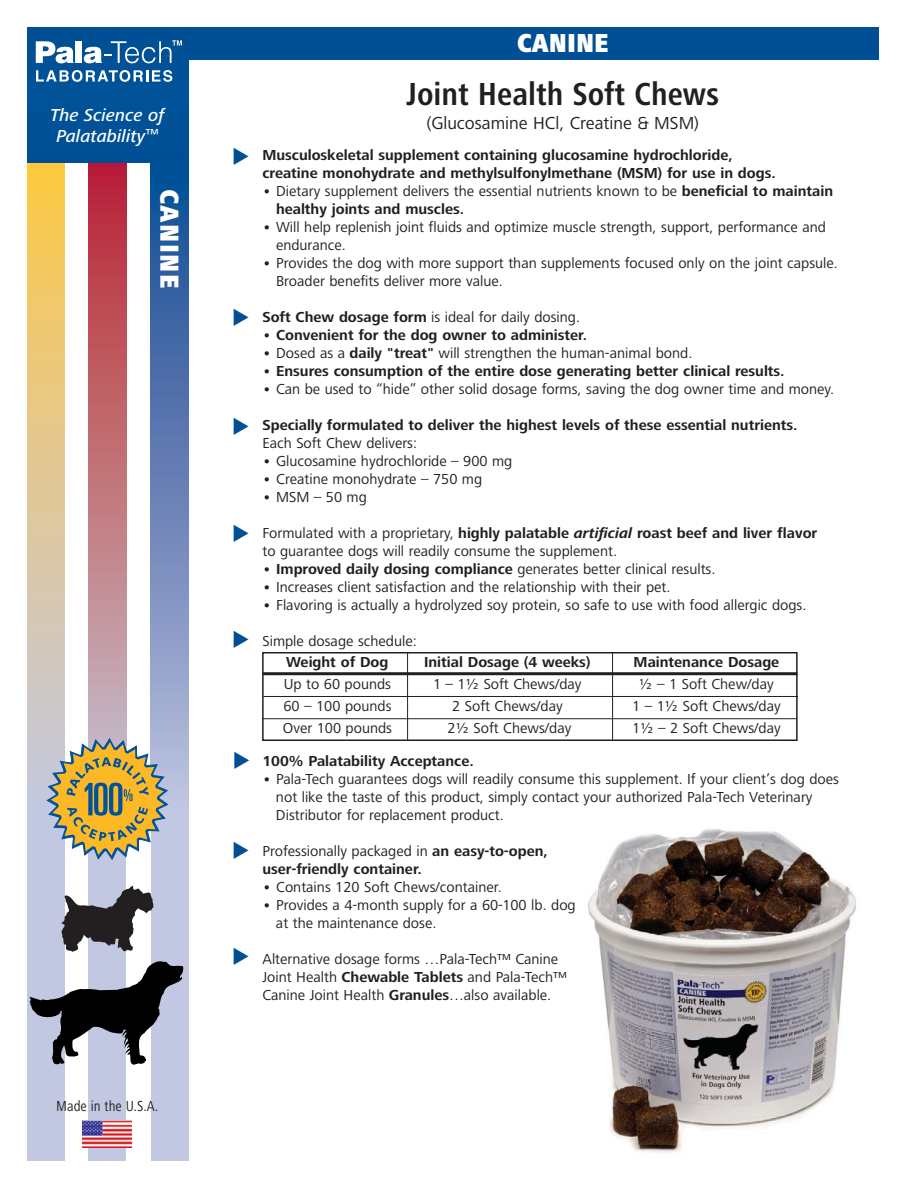
<style>
.page{position:relative;width:918px;height:1188px;background:#fff}
.page>*{position:absolute;margin:0;border:0;box-sizing:border-box;transform-origin:0 0}
.t1{font:700 condensed 33px "Frutiger Next LT";color:#231f20}
.t2{font:900 condensed 27px "Frutiger Next LT";letter-spacing:.015em;color:#fff}
.t3{font:18px "Frutiger Next LT";color:#231f20}
.t4{font:italic 500 18px/21.6px "Frutiger Next LT";color:#fff;text-align:center}
.t5{font:15px/18px "Frutiger Next LT";color:#231f20}
.t6{font:700 15px/18px "Frutiger Next LT";color:#231f20}
.t7{font:condensed 15px "Frutiger Next LT";color:#231f20}
.s1{font-weight:700}
.s2{font-weight:700;font-style:italic}
.s3{font-weight:400}
</style>
<div class="page">
<div style="left:27px;top:161px;width:38px;height:649px;background:linear-gradient(to bottom,#fec946,#c3c8e3)"></div>
<svg style="left:88px;top:162px;width:38px;height:576px;background:#bf6c76"></svg>
<svg style="left:151px;top:162px;width:37px;height:647px;background:#6180b5"></svg>
<div style="left:27px;top:27px;width:161px;height:135px;background:#005197"></div>
<svg style="left:36px;top:41px;width:38px;height:22px"></svg>
<div style="left:76px;top:41px;width:6px;height:22px;background:#fff"></div>
<svg style="left:36px;top:70px;width:136px;height:12px"></svg>
<svg style="left:84px;top:40px;width:98px;height:23px"></svg>
<div style="left:27px;top:809px;width:38px;height:352px;background:#c2c8e1"></div>
<div style="left:88px;top:810px;width:38px;height:351px;background:#c2c8e1"></div>
<div style="left:151px;top:809px;width:37px;height:352px;background:#c2c8e1"></div>
<svg style="left:46px;top:738px;width:122px;height:122px"></svg>
<svg style="left:29px;top:961px;width:154px;height:104px"></svg>
<div style="left:186px;top:27px;width:693px;height:33px;background:#004e94"></div>
<img style="left:82px;top:1120px;width:49px;height:28px">
<img style="left:588px;top:829px;width:268px;height:324px">
<div style="left:262px;top:652px;width:536px;height:89px;border:2px solid #231f20"></div>
<hr style="left:263px;top:672px;width:534px;height:3px;background:#231f20">
<hr style="left:263px;top:696px;width:535px;height:1px;background:#231f20">
<hr style="left:262px;top:718px;width:535px;height:1px;background:#231f20">
<hr style="left:407px;top:653px;width:1px;height:87px;background:#231f20">
<hr style="left:612px;top:653px;width:1px;height:87px;background:#231f20">
<svg style="left:62px;top:886px;width:91px;height:66px"></svg>
<p class="t4" style="left:50px;top:106px;width:116px">The Science of<br>Palatability<sup>™</sup></p>
<h2 class="t2" style="left:180px;top:189px;width:101px;rotate:90deg">CANINE</h2>
<p class="t7" style="left:56px;top:1100px;width:104px">Made in the U.S.A.</p>
<h2 class="t2" style="left:517px;top:33px;width:94px">CANINE</h2>
<h1 class="t1" style="left:407px;top:81px;width:314px">Joint Health Soft Chews</h1>
<p class="t3" style="left:427px;top:116px;width:274px">(Glucosamine HCl, Creatine &amp; MSM)</p>
<p class="t6" style="left:262px;top:147px;width:515px">Musculoskeletal supplement containing glucosamine hydrochloride, creatine monohydrate and methylsulfonylmethane (MSM) for use in dogs.</p>
<p class="t5" style="left:276px;top:183px;width:559px;text-indent:-14px"><span class="s1">•</span> Dietary supplement delivers the essential nutrients known to be <span class="s1">beneficial to maintain healthy joints and muscles.</span></p>
<p class="t5" style="left:276px;top:219px;width:552px;text-indent:-14px"><span class="s1">•</span> Will help replenish joint fluids and optimize muscle strength, support, performance and endurance.</p>
<p class="t5" style="left:276px;top:255px;width:563px;text-indent:-14px"><span class="s1">•</span> Provides the dog with more support than supplements focused only on the joint capsule.<br>Broader benefits deliver more value.</p>
<p class="t5" style="left:262px;top:309px;width:319px"><span class="s1">Soft Chew dosage form</span> is ideal for daily dosing.</p>
<p class="t6" style="left:262px;top:327px;width:326px">• Convenient for the dog owner to administer.</p>
<p class="t5" style="left:262px;top:345px;width:431px"><span class="s1">•</span> Dosed as a <span class="s1">daily "treat"</span> will strengthen the human-animal bond.</p>
<p class="t6" style="left:262px;top:363px;width:524px">• Ensures consumption of the entire dose generating better clinical results.</p>
<p class="t5" style="left:262px;top:381px;width:573px"><span class="s1">•</span> Can be used to “hide” other solid dosage forms, saving the dog owner time and money.</p>
<p class="t6" style="left:262px;top:417px;width:537px">Specially formulated to deliver the highest levels of these essential nutrients.</p>
<p class="t5" style="left:262px;top:435px;width:156px">Each Soft Chew delivers:</p>
<p class="t5" style="left:262px;top:453px;width:251px"><span class="s1">•</span> Glucosamine hydrochloride – 900 mg</p>
<p class="t5" style="left:262px;top:471px;width:221px"><span class="s1">•</span> Creatine monohydrate – 750 mg</p>
<p class="t5" style="left:262px;top:489px;width:106px"><span class="s1">•</span> MSM – 50 mg</p>
<p class="t5" style="left:262px;top:525px;width:556px">Formulated with a proprietary, <span class="s1">highly palatable</span> <span class="s2">artificial</span> <span class="s1">roast beef and liver flavor </span>to guarantee dogs will readily consume the supplement.</p>
<p class="t5" style="left:262px;top:561px;width:454px"><span class="s1">• Improved daily dosing compliance</span> generates better clinical results.</p>
<p class="t5" style="left:262px;top:579px;width:410px"><span class="s1">•</span> Increases client satisfaction and the relationship with their pet.</p>
<p class="t5" style="left:262px;top:597px;width:546px"><span class="s1">•</span> Flavoring is actually a hydrolyzed soy protein, so safe to use with food allergic dogs.</p>
<p class="t5" style="left:262px;top:633px;width:156px">Simple dosage schedule:</p>
<p class="t6" style="left:286px;top:655px;width:104px">Weight of Dog</p>
<p class="t6" style="left:424px;top:655px;width:168px">Initial Dosage (4 weeks)</p>
<p class="t6" style="left:634px;top:655px;width:147px">Maintenance Dosage</p>
<p class="t5" style="left:284px;top:676px;width:109px">Up to 60 pounds</p>
<p class="t5" style="left:433px;top:676px;width:150px">1 – 1½ Soft Chews/day</p>
<p class="t5" style="left:639px;top:676px;width:136px">½ – 1 Soft Chew/day</p>
<p class="t5" style="left:283px;top:698px;width:110px">60 – 100 pounds</p>
<p class="t5" style="left:452px;top:698px;width:112px">2 Soft Chews/day</p>
<p class="t5" style="left:632px;top:698px;width:150px">1 – 1½ Soft Chews/day</p>
<p class="t5" style="left:283px;top:720px;width:111px">Over 100 pounds</p>
<p class="t5" style="left:448px;top:720px;width:125px">2½ Soft Chews/day</p>
<p class="t5" style="left:632px;top:720px;width:150px">1½ – 2 Soft Chews/day</p>
<p class="t6" style="left:262px;top:753px;width:213px">100% Palatability Acceptance.</p>
<p class="t5" style="left:276px;top:771px;width:565px;text-indent:-14px"><span class="s1">•</span> Pala-Tech guarantees dogs will readily consume this supplement. If your client’s dog does not like the taste of this product, simply contact your authorized Pala-Tech Veterinary<br>Distributor for replacement product.</p>
<p class="t6" style="left:262px;top:843px;width:287px"><span class="s3">Professionally packaged in</span> an easy-to-open, user-friendly container.</p>
<p class="t5" style="left:262px;top:879px;width:241px"><span class="s1">•</span> Contains 120 Soft Chews/container.</p>
<p class="t5" style="left:276px;top:897px;width:301px;text-indent:-14px"><span class="s1">•</span> Provides a 4-month supply for a 60-100 lb. dog at the maintenance dose.</p>
<p class="t5" style="left:262px;top:951px;width:306px">Alternative dosage forms …Pala-Tech™ Canine<br>Joint Health <span class="s1">Chewable Tablets</span> and Pala-Tech™<br>Canine Joint Health <span class="s1">Granules</span>…also available.</p>
</div>
